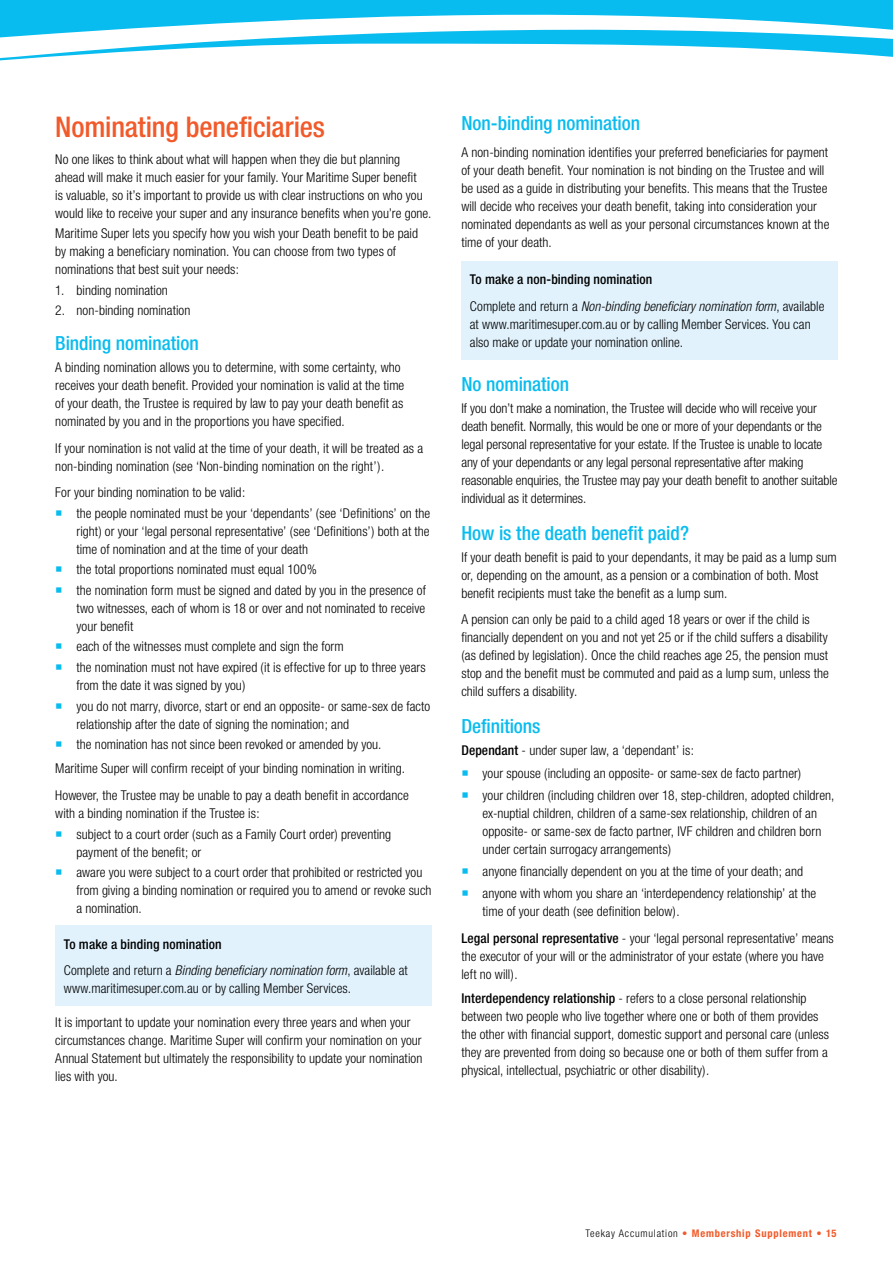
<style>
.page{position:relative;width:893px;height:1263px;background:#fff}
.page>*{position:absolute;margin:0;border:0;box-sizing:border-box;transform-origin:0 0}
.t1{font:500 condensed 28.5px "Helvetica Neue";letter-spacing:-.005em;color:#f15a2a}
.t2{font:500 condensed 19.5px "Helvetica Neue";letter-spacing:-.005em;color:#09bcef}
.t3{font:300 condensed 13.5px/18px "Helvetica Neue";letter-spacing:.005em;color:#000}
.t4{font:italic 300 condensed 13.5px/26.5px "Helvetica Neue";letter-spacing:.005em;color:#000}
.t5{font:700 condensed 10.5px "Helvetica Neue";letter-spacing:.075em;color:#f15a2a}
.s1{font-weight:500;font-style:normal}
.s2{font-style:normal}
.s3{font-weight:500}
.s4{font-weight:300;color:#000}
</style>
<div class="page">
<svg style="left:0;top:0;width:893px;height:61px;fill:#09bcef"></svg>
<div style="left:55px;top:925px;width:376px;height:81px;background:#e1f2fc"></div>
<div style="left:461px;top:261px;width:376px;height:99px;background:#e1f2fc"></div>
<h1 class="t1" style="left:55px;top:110px;width:271px">Nominating beneficiaries</h1>
<p class="t3" style="left:55px;top:150px;width:378px">No one likes to think about what will happen when they die but planning ahead will make it much easier for your family. Your Maritime Super benefit<br>is valuable, so it’s important to provide us with clear instructions on who you would like to receive your super and any insurance benefits when you’re gone.</p>
<p class="t3" style="left:55px;top:224px;width:364px">Maritime Super lets you specify how you wish your Death benefit to be paid by making a beneficiary nomination. You can choose from two types of nominations that best suit your needs:</p>
<p class="t3" style="left:55px;top:281px;width:114px">1. binding nomination</p>
<p class="t3" style="left:55px;top:301px;width:137px">2. non-binding nomination</p>
<h2 class="t2" style="left:55px;top:331px;width:145px">Binding nomination</h2>
<p class="t3" style="left:55px;top:358px;width:351px">A binding nomination allows you to determine, with some certainty, who receives your death benefit. Provided your nomination is valid at the time of your death, the Trustee is required by law to pay your death benefit as nominated by you and in the proportions you have specified.</p>
<p class="t3" style="left:55px;top:439px;width:369px">If your nomination is not valid at the time of your death, it will be treated as a non-binding nomination (see ‘Non-binding nomination on the right’).</p>
<p class="t3" style="left:77px;top:482px;width:355px;line-height:20.5px;text-indent:-21px">For your binding nomination to be valid:<br>the people nominated must be your ‘dependants’ (see ‘Definitions’ on the</p>
<p class="t3" style="left:77px;top:522px;width:355px">right) or your ‘legal personal representative’ (see ‘Definitions’) both at the time of nomination and at the time of your death</p>
<p class="t3" style="left:77px;top:559px;width:351px;line-height:20.5px">the total proportions nominated must equal 100%<br>the nomination form must be signed and dated by you in the presence of</p>
<p class="t3" style="left:77px;top:599px;width:350px">two witnesses, each of whom is 18 or over and not nominated to receive your benefit</p>
<p class="t3" style="left:77px;top:636px;width:351px;line-height:20.5px">each of the witnesses must complete and sign the form<br>the nomination must not have expired (it is effective for up to three years</p>
<p class="t3" style="left:77px;top:675px;width:355px;line-height:20.5px">from the date it was signed by you)<br>you do not marry, divorce, start or end an opposite- or same-sex de facto</p>
<p class="t3" style="left:77px;top:713px;width:306px;line-height:20.5px">relationship after the date of signing the nomination; and<br>the nomination has not since been revoked or amended by you.</p>
<p class="t3" style="left:55px;top:755px;width:355px;line-height:26.5px">Maritime Super will confirm receipt of your binding nomination in writing.<br>However, the Trustee may be unable to pay a death benefit in accordance</p>
<p class="t3" style="left:77px;top:803px;width:316px;line-height:20.5px;text-indent:-21px">with a binding nomination if the Trustee is:<br>subject to a court order (such as a Family Court order) preventing</p>
<p class="t3" style="left:77px;top:841px;width:347px;line-height:20.5px">payment of the benefit; or<br>aware you were subject to a court order that prohibited or restricted you</p>
<p class="t3" style="left:77px;top:881px;width:356px">from giving a binding nomination or required you to amend or revoke such a nomination.</p>
<p class="t4" style="left:64px;top:931px;width:345px"><span class="s1">To make a binding nomination<br></span><span class="s2">Complete and return a</span> Binding beneficiary nomination form<span class="s2">, available at</span></p>
<p class="t3" style="left:64px;top:979px;width:289px">www.maritimesuper.com.au or by calling Member Services.</p>
<p class="t3" style="left:55px;top:1013px;width:369px">It is important to update your nomination every three years and when your circumstances change. Maritime Super will confirm your nomination on your Annual Statement but ultimately the responsibility to update your nomination lies with you.</p>
<h2 class="t2" style="left:461px;top:112px;width:180px">Non-binding nomination</h2>
<p class="t3" style="left:461px;top:143px;width:370px">A non-binding nomination identifies your preferred beneficiaries for payment of your death benefit. Your nomination is not binding on the Trustee and will be used as a guide in distributing your benefits. This means that the Trustee will decide who receives your death benefit, taking into consideration your nominated dependants as well as your personal circumstances known at the time of your death.</p>
<p class="t4" style="left:470px;top:266px;width:356px"><span class="s1">To make a non-binding nomination<br></span><span class="s2">Complete and return a</span> Non-binding beneficiary nomination form<span class="s2">, available</span></p>
<p class="t3" style="left:470px;top:315px;width:342px">at www.maritimesuper.com.au or by calling Member Services. You can also make or update your nomination online.</p>
<h2 class="t2" style="left:461px;top:372px;width:109px">No nomination</h2>
<p class="t3" style="left:461px;top:399px;width:378px">If you don’t make a nomination, the Trustee will decide who will receive your death benefit. Normally, this would be one or more of your dependants or the legal personal representative for your estate. If the Trustee is unable to locate any of your dependants or any legal personal representative after making reasonable enquiries, the Trustee may pay your death benefit to another suitable individual as it determines.</p>
<h2 class="t2" style="left:461px;top:521px;width:229px">How is the death benefit paid?</h2>
<p class="t3" style="left:461px;top:548px;width:377px">If your death benefit is paid to your dependants, it may be paid as a lump sum or, depending on the amount, as a pension or a combination of both. Most benefit recipients must take the benefit as a lump sum.</p>
<p class="t3" style="left:461px;top:610px;width:369px">A pension can only be paid to a child aged 18 years or over if the child is financially dependent on you and not yet 25 or if the child suffers a disability (as defined by legislation). Once the child reaches age 25, the pension must stop and the benefit must be commuted and paid as a lump sum, unless the child suffers a disability.</p>
<h2 class="t2" style="left:461px;top:714px;width:81px">Definitions</h2>
<p class="t3" style="left:483px;top:739px;width:353px;line-height:22.2px;text-indent:-21px"><span class="s3">Dependant</span> - under super law, a ‘dependant’ is:<br>your spouse (including an opposite- or same-sex de facto partner)<br>your children (including children over 18, step-children, adopted children,</p>
<p class="t3" style="left:483px;top:804px;width:340px">ex-nuptial children, children of a same-sex relationship, children of an opposite- or same-sex de facto partner, IVF children and children born under certain surrogacy arrangements)</p>
<p class="t3" style="left:483px;top:860px;width:335px;line-height:22.2px">anyone financially dependent on you at the time of your death; and anyone with whom you share an ‘interdependency relationship’ at the</p>
<p class="t3" style="left:461px;top:898px;width:374px;line-height:26.5px;text-indent:21px">time of your death (see definition below).<br><span class="s3">Legal personal representative</span> - your ‘legal personal representative’ means</p>
<p class="t3" style="left:461px;top:947px;width:364px">the executor of your will or the administrator of your estate (where you have left no will).</p>
<p class="t3" style="left:461px;top:989px;width:369px"><span class="s3">Interdependency relationship</span> - refers to a close personal relationship between two people who live together where one or both of them provides the other with financial support, domestic support and personal care (unless they are prevented from doing so because one or both of them suffer from a physical, intellectual, psychiatric or other disability).</p>
<p class="t5" style="left:585px;top:1227px;width:253px"><span class="s4">Teekay Accumulation</span> • Membership Supplement • 15</p>
</div>
